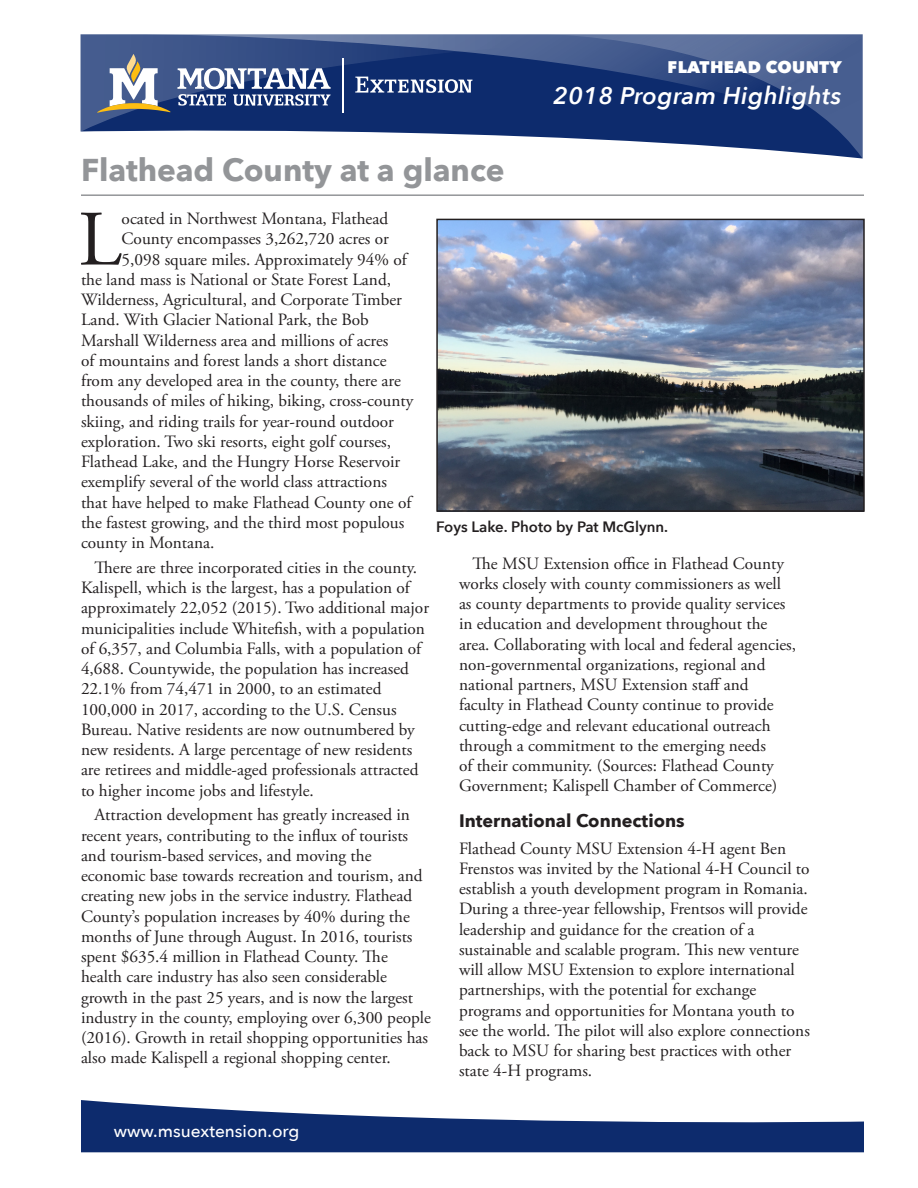
<style>
.page{position:relative;width:918px;height:1188px;background:#fff}
.page>*{position:absolute;margin:0;border:0;box-sizing:border-box;transform-origin:0 0}
.first_page_body_no_i{font:78.3px "Adobe Garamond Pro";color:#231f20}
.head_1{font:700 31.5px "Avenir Next";color:#939598}
.program_highlights{font:italic 600 24px "Avenir Next";letter-spacing:.02em;color:#fff}
.head_2{font:700 18px "Avenir Next";color:#231f20}
.body_indent{font:17.25px/20.2px "Adobe Garamond Pro";color:#231f20}
.first_page_body_no_i-2{font:17.25px "Adobe Garamond Pro";color:#231f20}
.body_no_indent{font:17.25px/20.2px "Adobe Garamond Pro";color:#231f20}
.t1{font:500 17.25px "Avenir Next";color:#fff}
.t2{font:800 16.8px "Avenir Next";letter-spacing:.02em;color:#fff}
.photo{font:600 15px "Avenir Next";color:#231f20}
</style>
<div class="page">
<svg style="left:498px;top:132px;width:365px;height:27px"></svg>
<svg style="left:81px;top:34px;width:782px;height:98px;background:#2a447e"></svg>
<svg style="left:81px;top:1100px;width:783px;height:52px"></svg>
<svg style="left:97px;top:54px;width:74px;height:59px"></svg>
<svg style="left:355px;top:77px;width:117px;height:16px"></svg>
<hr style="left:343px;top:59px;width:1px;height:54px;background:#fff">
<svg style="left:177px;top:68px;width:154px;height:38px"></svg>
<hr style="left:81px;top:194px;width:783px;height:2px;background:#939598">
<img style="left:439px;top:222px;width:423px;height:287px">
<div style="left:436px;top:219px;width:429px;height:293px;border:2px solid #231f20"></div>
<h1 class="head_1" style="left:81px;top:143px;width:425px">Flathead County at a glance</h1>
<p class="t2" style="left:668px;top:57px;width:176px">FLATHEAD COUNTY</p>
<h1 class="program_highlights" style="left:553px;top:75px;width:290px">2018 Program Highlights</h1>
<p class="first_page_body_no_i" style="left:78px;top:193px;width:45px">L</p>
<p class="first_page_body_no_i-2" style="left:122px;top:208px;width:268px">ocated in Northwest Montana, Flathead</p>
<p class="first_page_body_no_i-2" style="left:122px;top:228px;width:269px">County encompasses 3,262,720 acres or</p>
<p class="first_page_body_no_i-2" style="left:122px;top:249px;width:287px">5,098 square miles. Approximately 94% of</p>
<p class="first_page_body_no_i-2" style="left:81px;top:269px;width:312px">the land mass is National or State Forest Land,</p>
<p class="first_page_body_no_i-2" style="left:81px;top:289px;width:322px">Wilderness, Agricultural, and Corporate Timber</p>
<p class="first_page_body_no_i-2" style="left:81px;top:309px;width:289px">Land. With Glacier National Park, the Bob</p>
<p class="first_page_body_no_i-2" style="left:81px;top:330px;width:309px">Marshall Wilderness area and millions of acres</p>
<p class="first_page_body_no_i-2" style="left:81px;top:350px;width:307px">of mountains and forest lands a short distance</p>
<p class="first_page_body_no_i-2" style="left:81px;top:370px;width:321px">from any developed area in the county, there are</p>
<p class="first_page_body_no_i-2" style="left:81px;top:390px;width:334px">thousands of miles of hiking, biking, cross-county</p>
<p class="first_page_body_no_i-2" style="left:81px;top:411px;width:314px">skiing, and riding trails for year-round outdoor</p>
<p class="first_page_body_no_i-2" style="left:81px;top:431px;width:312px">exploration. Two ski resorts, eight golf courses,</p>
<p class="first_page_body_no_i-2" style="left:81px;top:451px;width:321px">Flathead Lake, and the Hungry Horse Reservoir</p>
<p class="first_page_body_no_i-2" style="left:81px;top:471px;width:307px">exemplify several of the world class attractions</p>
<p class="first_page_body_no_i-2" style="left:81px;top:492px;width:332px">that have helped to make Flathead County one of</p>
<p class="first_page_body_no_i-2" style="left:81px;top:512px;width:325px">the fastest growing, and the third most populous</p>
<p class="first_page_body_no_i-2" style="left:81px;top:532px;width:135px">county in Montana.</p>
<p class="body_indent" style="left:81px;top:558px;width:350px;text-indent:14px">There are three incorporated cities in the county.<br>Kalispell, which is the largest, has a population of approximately 22,052 (2015). Two additional major municipalities include Whitefish, with a population of 6,357, and Columbia Falls, with a population of 4,688. Countywide, the population has increased 22.1% from 74,471 in 2000, to an estimated 100,000 in 2017, according to the U.S. Census Bureau. Native residents are now outnumbered by new residents. A large percentage of new residents are retirees and middle-aged professionals attracted to higher income jobs and lifestyle.</p>
<p class="body_indent" style="left:81px;top:805px;width:352px;text-indent:14px">Attraction development has greatly increased in recent years, contributing to the influx of tourists and tourism-based services, and moving the economic base towards recreation and tourism, and creating new jobs in the service industry. Flathead County’s population increases by 40% during the months of June through August. In 2016, tourists spent $635.4 million in Flathead County. The health care industry has also seen considerable growth in the past 25 years, and is now the largest industry in the county, employing over 6,300 people (2016). Growth in retail shopping opportunities has also made Kalispell a regional shopping center.</p>
<p class="photo" style="left:436px;top:514px;width:233px">Foys Lake. Photo by Pat McGlynn.</p>
<p class="body_indent" style="left:459px;top:554px;width:339px;text-indent:14px">The MSU Extension office in Flathead County works closely with county commissioners as well as county departments to provide quality services in education and development throughout the area. Collaborating with local and federal agencies, non-governmental organizations, regional and national partners, MSU Extension staff and faculty in Flathead County continue to provide cutting-edge and relevant educational outreach through a commitment to the emerging needs<br>of their community. (Sources: Flathead County Government; Kalispell Chamber of Commerce)</p>
<h2 class="head_2" style="left:459px;top:805px;width:227px">International Connections</h2>
<p class="body_no_indent" style="left:459px;top:839px;width:352px">Flathead County MSU Extension 4-H agent Ben Frenstos was invited by the National 4-H Council to establish a youth development program in Romania.<br>During a three-year fellowship, Frentsos will provide leadership and guidance for the creation of a sustainable and scalable program. This new venture will allow MSU Extension to explore international partnerships, with the potential for exchange programs and opportunities for Montana youth to see the world. The pilot will also explore connections back to MSU for sharing best practices with other state 4-H programs.</p>
<p class="t1" style="left:114px;top:1116px;width:187px">www.msuextension.org</p>
</div>
